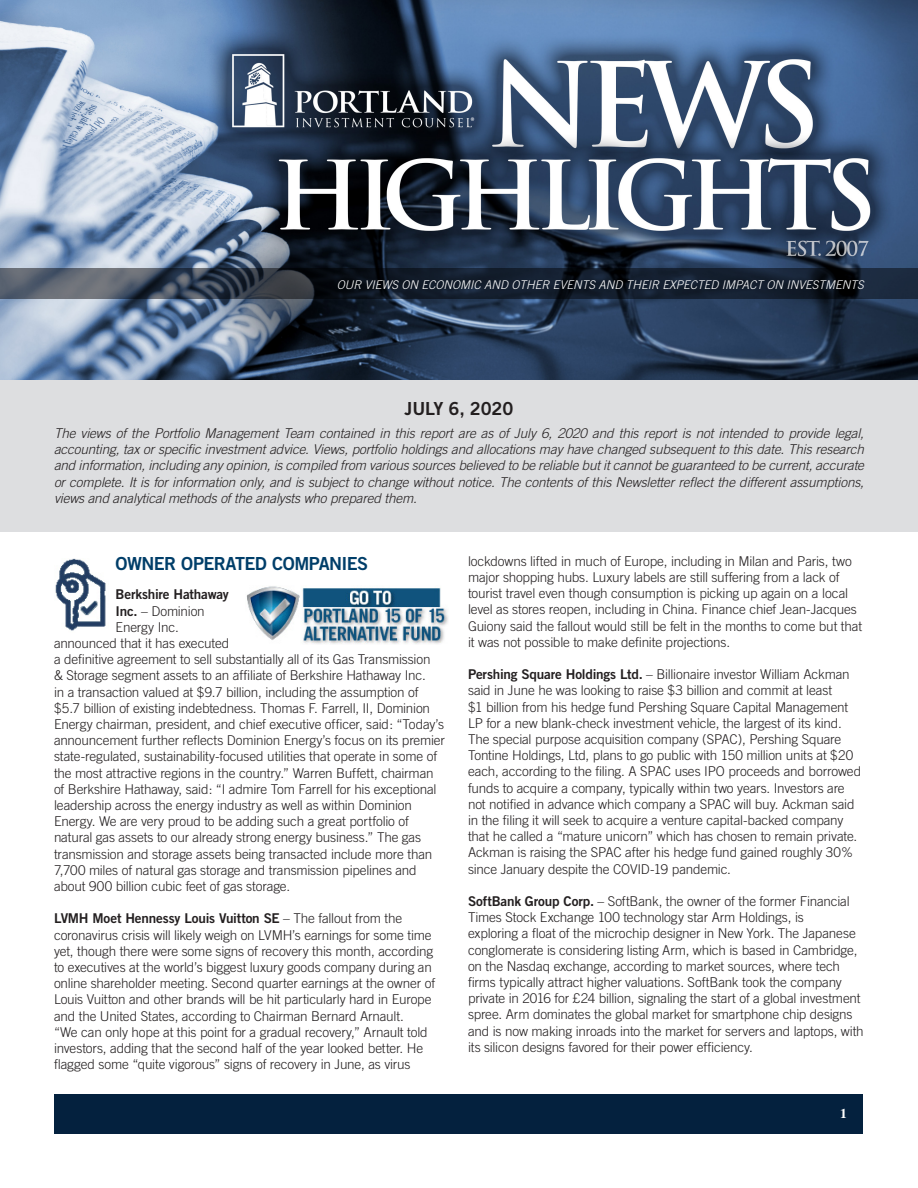
<style>
.page{position:relative;width:918px;height:1188px;background:#fff}
.page>*{position:absolute;margin:0;border:0;box-sizing:border-box;transform-origin:0 0}
.Article_-_Body{font:18px "Trade Gothic Bold Two";letter-spacing:-.035em;color:#003e69}
.t1{font:18px "Trade Gothic Bold Two";letter-spacing:-.01em;color:#231f20}
.Article_-_Body-2{font:300 13.5px/16.2px "Trade Gothic";letter-spacing:-.015em;color:#231f20}
.t2{font:italic 300 13.5px/16.2px "Trade Gothic";letter-spacing:-.01em;color:#231f20;text-align:justify}
.Article_-_Body-3{font:13.5px "Trade Gothic Bold Two";letter-spacing:-.015em;color:#231f20}
.t3{font:700 13.5px "Times";color:#fff}
.t4{font:italic 300 12px "Trade Gothic";color:#fff}
.s1{font-family:"Trade Gothic Bold Two";font-weight:400}
</style>
<div class="page">
<div style="left:55px;top:1094px;width:808px;height:39px;background:#04213e"></div>
<img style="left:0;top:0;width:918px;height:380px">
<svg style="left:0;top:268px;width:918px;height:31px;background:#232c39"></svg>
<img style="left:55px;top:558px;width:51px;height:73px">
<img style="left:246px;top:586px;width:202px;height:58px">
<div style="left:0;top:380px;width:918px;height:151px;background:#dddee0"></div>
<p class="t4" style="left:337px;top:277px;width:529px">OUR VIEWS ON ECONOMIC AND OTHER EVENTS AND THEIR EXPECTED IMPACT ON INVESTMENTS</p>
<p class="t1" style="left:405px;top:397px;width:110px">JULY 6, 2020</p>
<p class="t2" style="left:54px;top:425px;width:812px">The views of the Portfolio Management Team contained in this report are as of July 6, 2020 and this report is not intended to provide legal, accounting, tax or specific investment advice. Views, portfolio holdings and allocations may have changed subsequent to this date. This research and information, including any opinion, is compiled from various sources believed to be reliable but it cannot be guaranteed to be current, accurate or complete. It is for information only, and is subject to change without notice. The contents of this Newsletter reflect the different assumptions, views and analytical methods of the analysts who prepared them.</p>
<p class="Article_-_Body" style="left:116px;top:552px;width:254px">OWNER OPERATED COMPANIES</p>
<p class="Article_-_Body-3" style="left:116px;top:586px;width:115px">Berkshire Hathaway</p>
<p class="Article_-_Body-2" style="left:116px;top:603px;width:91px"><span class="s1">Inc.</span> – Dominion</p>
<p class="Article_-_Body-2" style="left:116px;top:619px;width:65px">Energy Inc.</p>
<p class="Article_-_Body-2" style="left:54px;top:635px;width:177px">announced that it has executed</p>
<p class="Article_-_Body-2" style="left:54px;top:651px;width:378px">a definitive agreement to sell substantially all of its Gas Transmission</p>
<p class="Article_-_Body-2" style="left:54px;top:667px;width:373px">&amp; Storage segment assets to an affiliate of Berkshire Hathaway Inc.</p>
<p class="Article_-_Body-2" style="left:54px;top:684px;width:366px">in a transaction valued at $9.7 billion, including the assumption of</p>
<p class="Article_-_Body-2" style="left:54px;top:700px;width:378px">$5.7 billion of existing indebtedness. Thomas F. Farrell, II, Dominion</p>
<p class="Article_-_Body-2" style="left:54px;top:716px;width:392px">Energy chairman, president, and chief executive officer, said: “Today’s</p>
<p class="Article_-_Body-2" style="left:54px;top:732px;width:393px">announcement further reflects Dominion Energy’s focus on its premier</p>
<p class="Article_-_Body-2" style="left:54px;top:748px;width:385px">state-regulated, sustainability-focused utilities that operate in some of</p>
<p class="Article_-_Body-2" style="left:54px;top:765px;width:381px">the most attractive regions in the country.” Warren Buffett, chairman</p>
<p class="Article_-_Body-2" style="left:54px;top:781px;width:384px">of Berkshire Hathaway, said: “I admire Tom Farrell for his exceptional</p>
<p class="Article_-_Body-2" style="left:54px;top:797px;width:360px">leadership across the energy industry as well as within Dominion</p>
<p class="Article_-_Body-2" style="left:54px;top:813px;width:356px">Energy. We are very proud to be adding such a great portfolio of</p>
<p class="Article_-_Body-2" style="left:54px;top:829px;width:369px">natural gas assets to our already strong energy business.” The gas</p>
<p class="Article_-_Body-2" style="left:54px;top:846px;width:380px">transmission and storage assets being transacted include more than</p>
<p class="Article_-_Body-2" style="left:54px;top:862px;width:364px">7,700 miles of natural gas storage and transmission pipelines and</p>
<p class="Article_-_Body-2" style="left:54px;top:878px;width:238px">about 900 billion cubic feet of gas storage.</p>
<p class="Article_-_Body-2" style="left:54px;top:910px;width:383px"><span class="s1">LVMH Moet Hennessy Louis Vuitton SE</span> – The fallout from the coronavirus crisis will likely weigh on LVMH’s earnings for some time yet, though there were some signs of recovery this month, according to executives at the world’s biggest luxury goods company during an online shareholder meeting. Second quarter earnings at the owner of Louis Vuitton and other brands will be hit particularly hard in Europe and the United States, according to Chairman Bernard Arnault.<br>“We can only hope at this point for a gradual recovery,” Arnault told investors, adding that the second half of the year looked better. He flagged some “quite vigorous” signs of recovery in June, as virus</p>
<p class="Article_-_Body-2" style="left:468px;top:553px;width:396px">lockdowns lifted in much of Europe, including in Milan and Paris, two major shopping hubs. Luxury labels are still suffering from a lack of tourist travel even though consumption is picking up again on a local level as stores reopen, including in China. Finance chief Jean-Jacques Guiony said the fallout would still be felt in the months to come but that it was not possible to make definite projections.</p>
<p class="Article_-_Body-2" style="left:468px;top:666px;width:395px"><span class="s1">Pershing Square Holdings Ltd.</span> – Billionaire investor William Ackman said in June he was looking to raise $3 billion and commit at least<br>$1 billion from his hedge fund Pershing Square Capital Management LP for a new blank-check investment vehicle, the largest of its kind.<br>The special purpose acquisition company (SPAC), Pershing Square Tontine Holdings, Ltd, plans to go public with 150 million units at $20 each, according to the filing. A SPAC uses IPO proceeds and borrowed funds to acquire a company, typically within two years. Investors are not notified in advance which company a SPAC will buy. Ackman said in the filing it will seek to acquire a venture capital-backed company that he called a “mature unicorn” which has chosen to remain private.<br>Ackman is raising the SPAC after his hedge fund gained roughly 30% since January despite the COVID-19 pandemic.</p>
<p class="Article_-_Body-2" style="left:468px;top:893px;width:397px"><span class="s1">SoftBank Group Corp.</span> – SoftBank, the owner of the former Financial Times Stock Exchange 100 technology star Arm Holdings, is<br>exploring a float of the microchip designer in New York. The Japanese conglomerate is considering listing Arm, which is based in Cambridge, on the Nasdaq exchange, according to market sources, where tech firms typically attract higher valuations. SoftBank took the company private in 2016 for £24 billion, signaling the start of a global investment spree. Arm dominates the global market for smartphone chip designs and is now making inroads into the market for servers and laptops, with its silicon designs favored for their power efficiency.</p>
<p class="t3" style="left:840px;top:1100px;width:8px">1</p>
</div>
